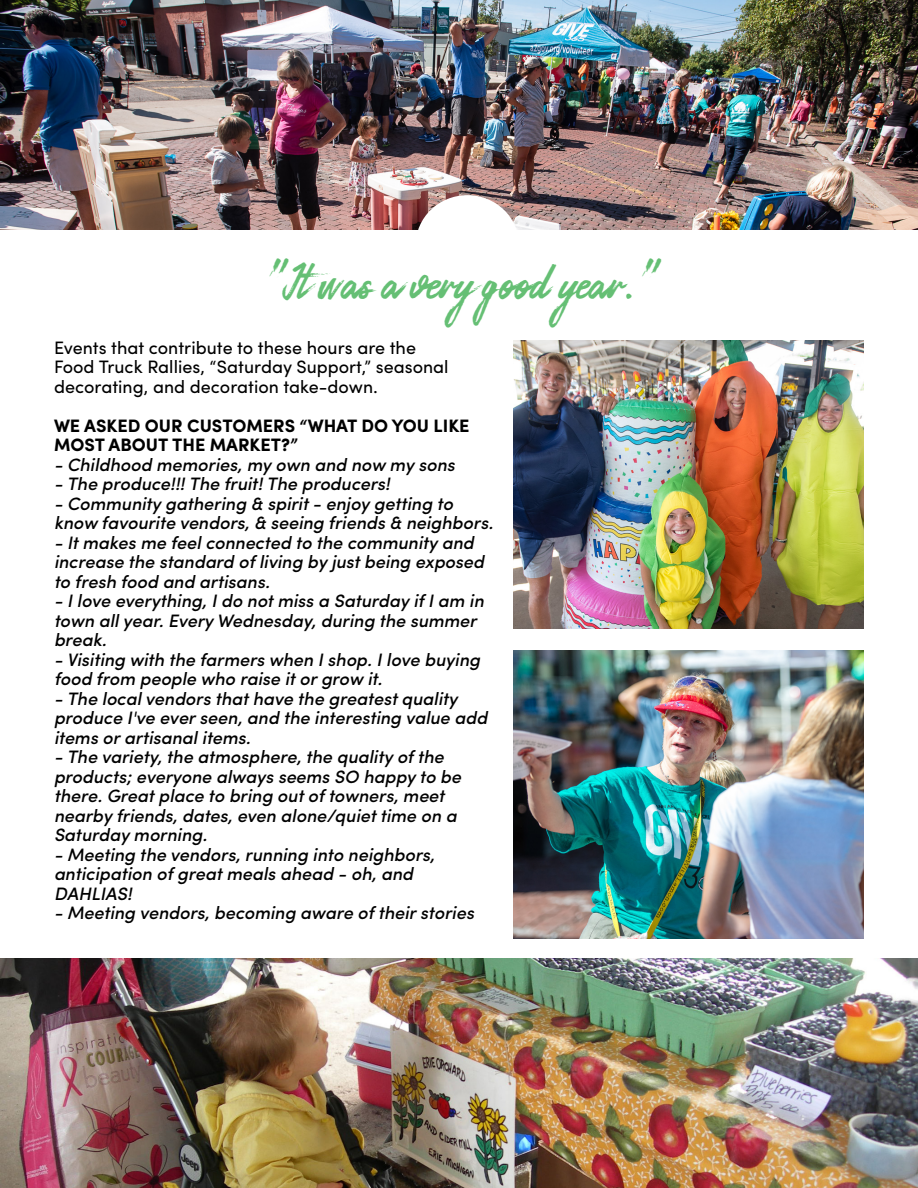
<style>
.page{position:relative;width:918px;height:1188px;background:#fff}
.page>*{position:absolute;margin:0;border:0;box-sizing:border-box;transform-origin:0 0}
.Bell_MT{font:33px "Burelom";color:#65bf74}
.t1{font:italic 500 18px/19.5px "Sofia Pro";color:#000}
.t2{font:18px/19.5px "Sofia Pro";color:#000}
.t3{font:700 18px/19.5px "Sofia Pro";color:#000}
</style>
<div class="page">
<img style="left:0;top:0;width:918px;height:229px">
<div style="left:416px;top:195px;width:103px;height:101px;background:#fff;border-radius:50%"></div>
<img style="left:0;top:959px;width:918px;height:229px">
<img style="left:513px;top:650px;width:351px;height:288px">
<img style="left:513px;top:340px;width:351px;height:288px">
<p class="Bell_MT" style="left:263px;top:267px;width:394px">“Itwas a verygood year.”</p>
<p class="t2" style="left:54px;top:336px;width:396px">Events that contribute to these hours are the<br>Food Truck Rallies, “Saturday Support,” seasonal decorating, and decoration take-down.</p>
<p class="t3" style="left:54px;top:415px;width:417px">WE ASKED OUR CUSTOMERS “WHAT DO YOU LIKE<br>MOST ABOUT THE MARKET?”</p>
<p class="t1" style="left:54px;top:453px;width:402px">- Childhood memories, my own and now my sons</p>
<p class="t1" style="left:54px;top:473px;width:338px">- The produce!!! The fruit! The producers!</p>
<p class="t1" style="left:54px;top:492px;width:441px">- Community gathering &amp; spirit - enjoy getting to know favourite vendors, &amp; seeing friends &amp; neighbors.</p>
<p class="t1" style="left:54px;top:531px;width:432px">- It makes me feel connected to the community and increase the standard of living by just being exposed to fresh food and artisans.</p>
<p class="t1" style="left:54px;top:590px;width:431px">- I love everything, I do not miss a Saturday if I am in town all year. Every Wednesday, during the summer break.</p>
<p class="t1" style="left:54px;top:648px;width:428px">- Visiting with the farmers when I shop. I love buying food from people who raise it or grow it.</p>
<p class="t1" style="left:54px;top:687px;width:435px">- The local vendors that have the greatest quality produce I've ever seen, and the interesting value add items or artisanal items.</p>
<p class="t1" style="left:54px;top:746px;width:409px">- The variety, the atmosphere, the quality of the products; everyone always seems SO happy to be there. Great place to bring out of towners, meet nearby friends, dates, even alone/quiet time on a Saturday morning.</p>
<p class="t1" style="left:54px;top:843px;width:382px">- Meeting the vendors, running into neighbors, anticipation of great meals ahead - oh, and<br>DAHLIAS!</p>
<p class="t1" style="left:54px;top:902px;width:422px">- Meeting vendors, becoming aware of their stories</p>
</div>
